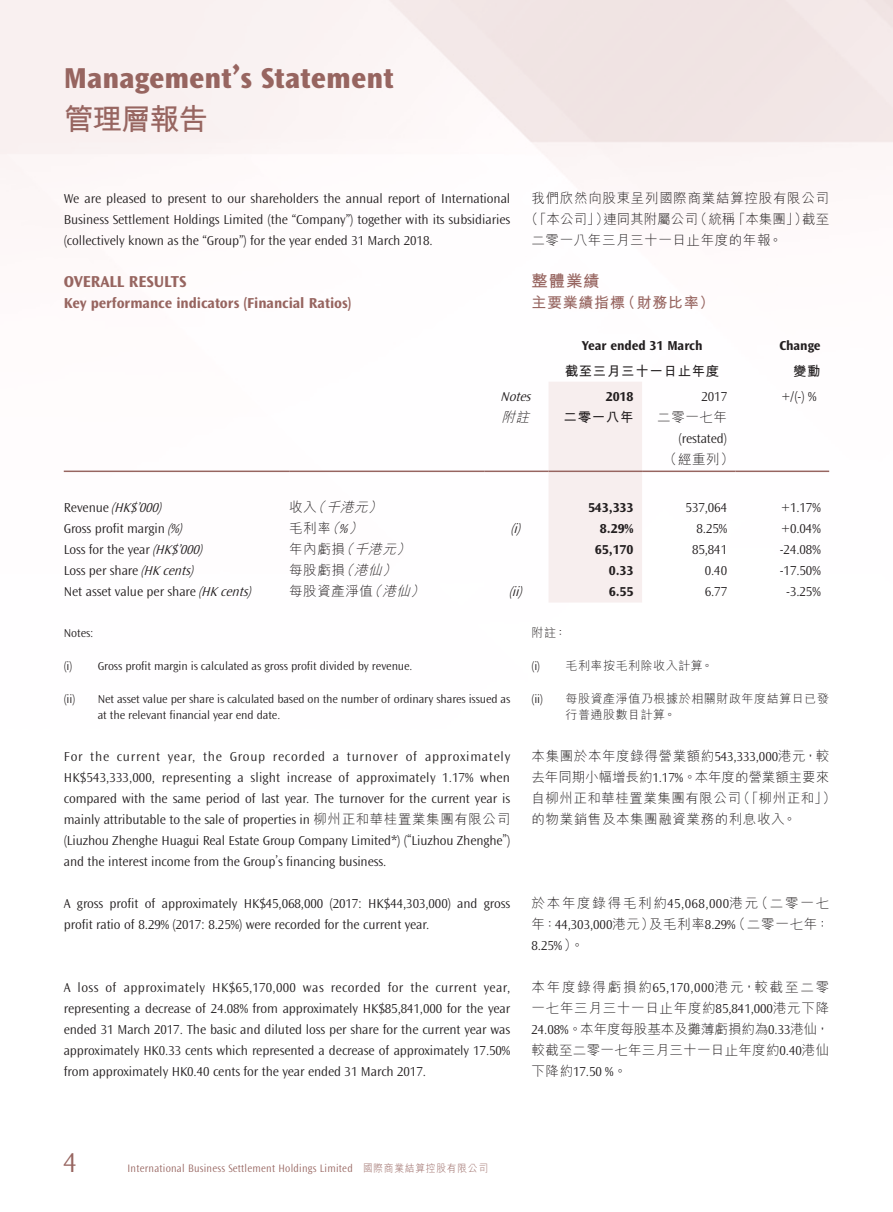
<style>
.page{position:relative;width:893px;height:1212px;background:#fff}
.page>*{position:absolute;margin:0;border:0;box-sizing:border-box;transform-origin:0 0}
.t1{font:800 30px "Ocean Sans Std";color:#976560}
.t2{font:700 30px "M Hei HK";letter-spacing:-.05em;color:#976560}
.Body_Text{font:300 28.5px "Ocean Sans Std";color:#976560}
.Heading_1{font:700 16.5px "Ocean Sans Std";letter-spacing:-.005em;color:#976560}
.C_Heading_1{font:700 16.5px "M Hei HK";color:#976560}
.Heading_2{font:700 15px "Ocean Sans Std";letter-spacing:-.005em;color:#976560}
.C_Heading_2{font:700 15px "M Hei HK";letter-spacing:.045em;color:#976560}
.Body_Text-2{font:300 13.5px/21px "Ocean Sans Std";letter-spacing:-.005em;color:#231f20;text-align:justify}
.C_Body_Text{font:300 13.5px/21px "M Hei HK";letter-spacing:.045em;color:#231f20;text-align:justify}
.Body_Text-3{font:700 13.5px "Ocean Sans Std";letter-spacing:-.005em;color:#231f20}
.Body_Text-4{font:300 13.5px "M Hei HK";letter-spacing:.045em;color:#231f20}
.Body_Text-5{font:italic 300 13.5px "Ocean Sans Std";color:#231f20}
.C_Body_Text-2{font:300 13.5px "M Hei HK";color:#231f20}
.Body_Text-6{font:700 13.5px "M Hei HK";letter-spacing:.045em;color:#231f20}
.Body_Text-7{font:italic 300 13.5px "M Hei HK";color:#231f20}
.Notes{font:300 12px/16.5px "Ocean Sans Std";letter-spacing:-.005em;color:#231f20}
.C_Notes{font:300 12px/16.5px "M Hei HK";letter-spacing:.05em;color:#231f20}
.C_Notes-2{font:300 12px "Ocean Sans Std";color:#231f20}
.t3{font:300 11.25px "Ocean Sans Std";letter-spacing:.025em;color:#976560;scale:.93 1}
.s1{font-style:normal}
.s2{font-style:italic}
.s3{font-family:"Ocean Sans Std";font-style:italic}
.s4{font-family:"M Hei HK"}
.s5{font-family:"Ocean Sans Std"}
.s6{font-family:"M Hei HK";font-size:10.5px}
</style>
<div class="page">
<div style="left:549px;top:382px;width:93px;height:220px;background:#f7eeee"></div>
<hr style="left:64px;top:470px;width:225px;height:2px;background:#976560">
<hr style="left:289px;top:470px;width:196px;height:2px;background:#976560">
<hr style="left:485px;top:470px;width:64px;height:2px;background:#976560">
<hr style="left:549px;top:470px;width:93px;height:2px;background:#976560">
<hr style="left:642px;top:470px;width:94px;height:2px;background:#976560">
<hr style="left:736px;top:470px;width:93px;height:2px;background:#976560">
<p class="t1" style="left:64px;top:61px;width:332px">Management’s Statement</p>
<p class="t2" style="left:64px;top:97px;width:146px">管理層報告</p>
<p class="Body_Text-2" style="left:64px;top:189px;width:448px">We are pleased to present to our shareholders the annual report of International Business Settlement Holdings Limited (the “Company”) together with its subsidiaries (collectively known as the “Group”) for the year ended 31 March 2018.</p>
<p class="Heading_1" style="left:64px;top:273px;width:124px">OVERALL RESULTS</p>
<p class="Heading_2" style="left:64px;top:295px;width:289px">Key performance indicators (Financial Ratios)</p>
<p class="C_Body_Text" style="left:531px;top:188px;width:299px">我們欣然向股東呈列國際商業結算控股有限公司</p>
<p class="C_Body_Text-2" style="left:525px;top:213px;width:306px">（「本公司」）連同其附屬公司（統稱「本集團」）截至</p>
<p class="C_Body_Text" style="left:531px;top:230px;width:252px">二零一八年三月三十一日止年度的年報。</p>
<p class="C_Heading_1" style="left:531px;top:269px;width:70px">整體業績</p>
<p class="C_Heading_2" style="left:531px;top:292px;width:185px">主要業績指標（財務比率）</p>
<p class="Body_Text-3" style="left:582px;top:338px;width:122px">Year ended 31 March</p>
<p class="Body_Text-3" style="left:779px;top:338px;width:43px">Change</p>
<p class="Body_Text-6" style="left:565px;top:361px;width:156px">截至三月三十一日止年度</p>
<p class="Body_Text-6" style="left:793px;top:361px;width:29px">變動</p>
<p class="Body_Text-5" style="left:500px;top:389px;width:36px">Notes</p>
<p class="Body_Text-3" style="left:606px;top:389px;width:29px">2018</p>
<p class="Body_Text-2" style="left:701px;top:386px;width:27px">2017</p>
<p class="Body_Text-2" style="left:781px;top:386px;width:37px">+/(-) %</p>
<p class="Body_Text-7" style="left:501px;top:410px;width:33px">附註</p>
<p class="Body_Text-6" style="left:564px;top:407px;width:71px">二零一八年</p>
<p class="Body_Text-4" style="left:657px;top:410px;width:71px">二零一七年</p>
<p class="Body_Text-2" style="left:679px;top:428px;width:50px">(restated)</p>
<p class="Body_Text-4" style="left:663px;top:452px;width:72px">（經重列）</p>
<p class="Body_Text-5" style="left:64px;top:500px;width:103px"><span class="s1">Re v e n u e</span> (HK$’000)</p>
<p class="Body_Text-7" style="left:289px;top:500px;width:98px"><span class="s1">收入</span>（千港元）</p>
<p class="Body_Text-3" style="left:588px;top:500px;width:47px">543,333</p>
<p class="Body_Text-2" style="left:686px;top:498px;width:43px">537,064</p>
<p class="Body_Text-2" style="left:781px;top:498px;width:41px">+1.17%</p>
<p class="Body_Text-2" style="left:64px;top:519px;width:124px">Gross profit margin <span class="s2">(%)</span></p>
<p class="Body_Text-4" style="left:289px;top:521px;width:78px">毛利率<span class="s2">（</span><span class="s3">%</span><span class="s2">）</span></p>
<p class="Body_Text-5" style="left:510px;top:521px;width:15px">(i)</p>
<p class="Body_Text-3" style="left:600px;top:521px;width:35px">8.29%</p>
<p class="Body_Text-2" style="left:696px;top:519px;width:32px">8.25%</p>
<p class="Body_Text-2" style="left:781px;top:519px;width:41px">+0.04%</p>
<p class="Body_Text-2" style="left:64px;top:540px;width:144px">Loss for the year <span class="s2">(HK$’000)</span></p>
<p class="Body_Text-7" style="left:289px;top:542px;width:126px"><span class="s1">年內虧損</span>（千港元）</p>
<p class="Body_Text-3" style="left:595px;top:542px;width:40px">65,170</p>
<p class="Body_Text-2" style="left:692px;top:540px;width:37px">85,841</p>
<p class="Body_Text-2" style="left:780px;top:540px;width:42px">-24.08%</p>
<p class="Body_Text-2" style="left:64px;top:561px;width:135px">Loss per share <span class="s2">(HKcents)</span></p>
<p class="Body_Text-4" style="left:289px;top:563px;width:112px">每股虧損<span class="s2">（港仙）</span></p>
<p class="Body_Text-3" style="left:609px;top:563px;width:26px">0.33</p>
<p class="Body_Text-2" style="left:705px;top:561px;width:24px">0.40</p>
<p class="Body_Text-2" style="left:780px;top:561px;width:42px">-17.50%</p>
<p class="Body_Text-2" style="left:64px;top:582px;width:192px">Net asset value per share <span class="s2">(HKcents)</span></p>
<p class="Body_Text-4" style="left:289px;top:584px;width:140px">每股資產淨值<span class="s2">（港仙）</span></p>
<p class="Body_Text-5" style="left:509px;top:584px;width:19px">(ii)</p>
<p class="Body_Text-3" style="left:609px;top:584px;width:26px">6.55</p>
<p class="Body_Text-2" style="left:705px;top:582px;width:24px">6.77</p>
<p class="Body_Text-2" style="left:786px;top:582px;width:36px">-3.25%</p>
<p class="Notes" style="left:64px;top:625px;width:31px">Notes:</p>
<p class="Notes" style="left:64px;top:658px;width:350px">(i) Gross profit margin is calculated as gross profit divided by revenue.</p>
<p class="Notes" style="left:64px;top:691px;width:13px">(ii)</p>
<p class="Notes" style="left:98px;top:691px;width:414px">Net asset value per share is calculated based on the number of ordinary shares issued as at the relevant financial year end date.</p>
<p class="Body_Text-2" style="left:64px;top:746px;width:448px">For the current year, the Group recorded a turnover of approximately HK$543,333,000, representing a slight increase of approximately 1.17% when compared with the same period of last year. The turnover for the current year is mainly attributable to the sale of properties in <span class="s4">柳州正和華桂置業集團有限公司</span>(Liuzhou Zhenghe Huagui Real Estate Group Company Limited*) (“Liuzhou Zhenghe”) and the interest income from the Group’s financing business.</p>
<p class="Body_Text-2" style="left:64px;top:893px;width:448px">A gross profit of approximately HK$45,068,000 (2017: HK$44,303,000) and gross profit ratio of 8.29% (2017: 8.25%) were recorded for the current year.</p>
<p class="C_Notes" style="left:531px;top:624px;width:36px">附註：</p>
<p class="C_Notes" style="left:531px;top:657px;width:183px"><span class="s5">(i)</span> 毛利率按毛利除收入計算。</p>
<p class="C_Notes-2" style="left:531px;top:692px;width:13px">(ii)</p>
<p class="C_Notes" style="left:566px;top:690px;width:265px">每股資產淨值乃根據於相關財政年度結算日已發行普通股數目計算。</p>
<p class="C_Body_Text" style="left:531px;top:745px;width:306px;text-align:left">本集團於本年度錄得營業額約<span class="s5">543,333,000</span>港元，較去年同期小幅增長約<span class="s5">1.17%</span>。本年度的營業額主要來自柳州正和華桂置業集團有限公司（「柳州正和」）的物業銷售及本集團融資業務的利息收入。</p>
<p class="C_Body_Text" style="left:531px;top:892px;width:299px">於本年度錄得毛利約<span class="s5">45,068,000</span>港元（二零一七年：<span class="s5">44,303,000</span>港元）及毛利率<span class="s5">8.29%</span>（二零一七年：<span class="s5">8.25%</span>）。</p>
<p class="C_Body_Text" style="left:531px;top:976px;width:299px">本年度錄得虧損約<span class="s5">65,170,000</span>港元，較截至二零一七年三月三十一日止年度約<span class="s5">85,841,000</span>港元下降<span class="s5">24.08%</span>。本年度每股基本及攤薄虧損約為<span class="s5">0.33</span>港仙，較截至二零一七年三月三十一日止年度約<span class="s5">0.40</span>港仙下降約<span class="s5">17.50 %</span>。</p>
<p class="Body_Text-2" style="left:64px;top:977px;width:448px">A loss of approximately HK$65,170,000 was recorded for the current year, representing a decrease of 24.08% from approximately HK$85,841,000 for the year ended 31 March 2017. The basic and diluted loss per share for the current year was approximately HK0.33 cents which represented a decrease of approximately 17.50% from approximately HK0.40 cents for the year ended 31 March 2017.</p>
<p class="Body_Text" style="left:64px;top:1146px;width:15px">4</p>
<p class="t3" style="left:127px;top:1162px;width:389px">International Business Settlement Holdings Limited <span class="s6">國際商業結算控股有限公司</span></p>
</div>
